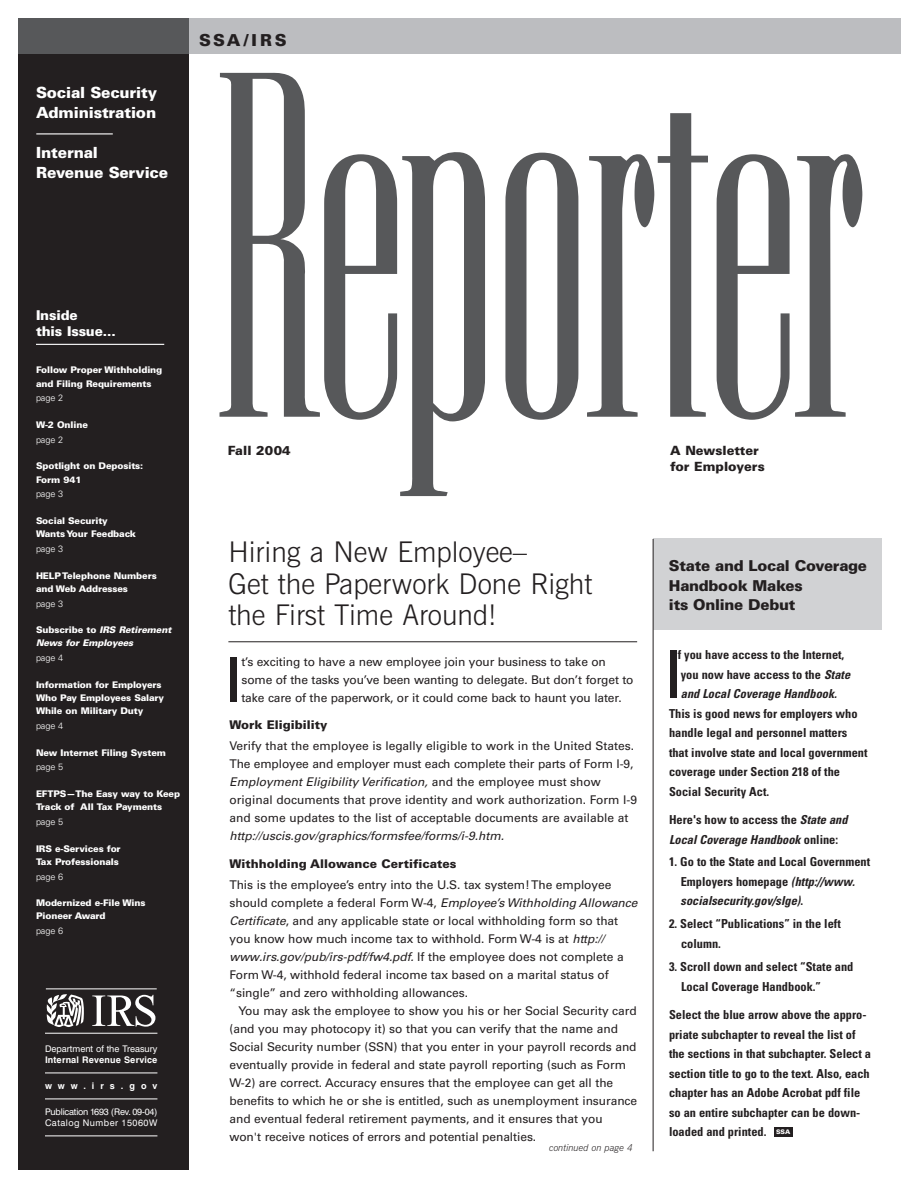
<style>
.page{position:relative;width:918px;height:1188px;background:#fff}
.page>*{position:absolute;margin:0;border:0;box-sizing:border-box;transform-origin:0 0}
.t1{font:428.7px "Ultra Condensed Serif";letter-spacing:-.03em;color:#57585a}
.t2{font:condensed 66.3px "Univers";color:#231f20}
.t3{font:61.8px "Univers";color:#231f20}
.t4{font:300 28.5px/31.5px "News Gothic BT";color:#231f20}
.t5{font:900 16.5px "Univers";letter-spacing:.145em;color:#231f20}
.t6{font:900 15.3px/20.2px "Univers";letter-spacing:-.015em;color:#fff}
.t7{font:900 15px/19.5px "Univers";letter-spacing:-.02em;color:#231f20}
.t8{font:900 13.5px/16.5px "Univers";letter-spacing:-.015em;color:#fff}
.t9{font:900 12.75px/16.5px "Univers";color:#231f20}
.t10{font:700 condensed 12.3px/19.5px "Univers";color:#231f20}
.t11{font:italic 700 condensed 12.3px/19.5px "Univers";color:#231f20}
.t12{font:12px/18px "Univers";letter-spacing:-.005em;color:#231f20}
.t13{font:italic 12px "Univers";color:#231f20}
.t14{font:900 12px "Univers";color:#231f20}
.t15{font:italic 300 9.45px "News Gothic BT";color:#231f20}
.t16{font:900 9.15px/13.2px "Univers";letter-spacing:-.015em;color:#fff}
.t17{font:9.15px/10.9px "Swiss 721 BT";color:#fff}
.t18{font:300 9.15px "Univers";letter-spacing:-.01em;color:#fff}
.t19{font:italic 900 9.15px/13.2px "Univers";letter-spacing:-.015em;color:#fff}
.t20{font:700 9.15px "Swiss 721 BT";letter-spacing:.015em;color:#fff}
.t21{font:700 9.15px "Swiss 721 BT";letter-spacing:.655em;color:#fff}
.t22{font:900 6.3px "Univers";color:#fff}
.s1{font-style:normal}
.s2{font-style:italic}
</style>
<div class="page">
<div style="left:18px;top:18px;width:171px;height:1152px;background:#231f20"></div>
<hr style="left:36px;top:133px;width:77px;height:1px;background:#fff">
<div style="left:189px;top:18px;width:711px;height:36px;background:#bcbdc0"></div>
<svg style="left:92px;top:995px;width:63px;height:32px"></svg>
<svg style="left:46px;top:994px;width:38px;height:33px"></svg>
<hr style="left:46px;top:988px;width:111px;height:1px;background:#fff">
<hr style="left:45px;top:1033px;width:112px;height:1px;background:#fff">
<hr style="left:45px;top:1072px;width:112px;height:1px;background:#fff">
<hr style="left:45px;top:1098px;width:112px;height:1px;background:#fff">
<hr style="left:45px;top:1135px;width:112px;height:1px;background:#fff">
<div style="left:18px;top:18px;width:171px;height:36px;background:#57585a"></div>
<div style="left:653px;top:539px;width:229px;height:91px;background:#d1d2d4"></div>
<hr style="left:653px;top:539px;width:1px;height:612px;background:#231f20">
<hr style="left:228px;top:642px;width:409px;height:1px;background:#231f20">
<hr style="left:36px;top:344px;width:128px;height:1px;background:#fff">
<div style="left:774px;top:1127px;width:18px;height:10px;background:#231f20"></div>
<p class="t6" style="left:36px;top:84px;width:122px">Social Security<br>Administration</p>
<p class="t6" style="left:36px;top:144px;width:133px">Internal<br>Revenue Service</p>
<p class="t8" style="left:36px;top:308px;width:82px">Inside<br>this Issue...</p>
<p class="t16" style="left:36px;top:364px;width:128px">Follow Proper Withholding and Filing Requirements</p>
<p class="t18" style="left:36px;top:395px;width:29px">page 2</p>
<p class="t16" style="left:36px;top:419px;width:54px">W-2 Online</p>
<p class="t18" style="left:36px;top:436px;width:29px">page 2</p>
<p class="t16" style="left:36px;top:460px;width:109px">Spotlight on Deposits:<br>Form 941</p>
<p class="t18" style="left:36px;top:491px;width:29px">page 3</p>
<p class="t16" style="left:36px;top:515px;width:101px">Social Security<br>Wants Your Feedback</p>
<p class="t18" style="left:36px;top:545px;width:29px">page 3</p>
<p class="t16" style="left:36px;top:570px;width:122px">HELP Telephone Numbers and Web Addresses</p>
<p class="t18" style="left:36px;top:600px;width:29px">page 3</p>
<p class="t19" style="left:36px;top:624px;width:137px"><span class="s1">Subscribe to</span> IRS Retirement<br>News for Employees</p>
<p class="t18" style="left:36px;top:655px;width:29px">page 4</p>
<p class="t16" style="left:36px;top:679px;width:129px">Information for Employers<br>Who Pay Employees Salary<br>While on Military Duty</p>
<p class="t18" style="left:36px;top:722px;width:29px">page 4</p>
<p class="t16" style="left:36px;top:747px;width:132px">New Internet Filing System</p>
<p class="t18" style="left:36px;top:764px;width:29px">page 5</p>
<p class="t16" style="left:36px;top:788px;width:146px">EFTPS—The Easy way to Keep<br>Track of All Tax Payments</p>
<p class="t18" style="left:36px;top:818px;width:29px">page 5</p>
<p class="t16" style="left:36px;top:843px;width:86px">IRS e-Services for<br>Tax Professionals</p>
<p class="t18" style="left:36px;top:873px;width:29px">page 6</p>
<p class="t16" style="left:36px;top:897px;width:111px">Modernized e-File Wins<br>Pioneer Award</p>
<p class="t18" style="left:36px;top:928px;width:29px">page 6</p>
<p class="t17" style="left:45px;top:1044px;width:114px">Department of the Treasury</p>
<p class="t20" style="left:45px;top:1056px;width:114px">Internal Revenue Service</p>
<p class="t21" style="left:45px;top:1082px;width:114px">www.irs.gov</p>
<p class="t17" style="left:45px;top:1107px;width:114px">Publication 1693 (Rev. 09-04)<br>Catalog Number 15060W</p>
<h3 class="t5" style="left:199px;top:34px;width:89px">SSA/IRS</h3>
<h1 class="t1" style="left:209px;top:54px;width:664px">Reporter</h1>
<p class="t9" style="left:228px;top:443px;width:64px">Fall 2004</p>
<p class="t9" style="left:670px;top:443px;width:96px">A Newsletter for Employers</p>
<h3 class="t4" style="left:228px;top:539px;width:365px">Hiring a New Employee–<br>Get the Paperwork Done Right the First Time Around!</h3>
<h3 class="t3" style="left:225px;top:657px;width:19px">I</h3>
<p class="t12" style="left:241px;top:653px;width:394px">t’s exciting to have a new employee join your business to take on some of the tasks you’ve been wanting to delegate. But don’t forget to take care of the paperwork, or it could come back to haunt you later.</p>
<p class="t14" style="left:229px;top:721px;width:100px">Work Eligibility</p>
<p class="t12" style="left:229px;top:738px;width:409px">Verify that the employee is legally eligible to work in the United States.<br>The employee and employer must each complete their parts of Form I-9, <span class="s2">Employment Eligibility Verification,</span> and the employee must show original documents that prove identity and work authorization. Form I-9 and some updates to the list of acceptable documents are available at</p>
<p class="t13" style="left:229px;top:832px;width:276px">http://uscis.gov/graphics/formsfee/forms/i-9.htm.</p>
<p class="t14" style="left:229px;top:859px;width:229px">Withholding Allowance Certificates</p>
<p class="t12" style="left:229px;top:877px;width:410px">This is the employee’s entry into the U.S. tax system! The employee should complete a federal Form W-4, <span class="s2">Employee’s Withholding Allowance Certificate</span>, and any applicable state or local withholding form so that you know how much income tax to withhold. Form W-4 is at <span class="s2">http:// www.irs.gov/pub/irs-pdf/fw4.pdf.</span> If the employee does not complete a Form W-4, withhold federal income tax based on a marital status of “single” and zero withholding allowances.</p>
<p class="t12" style="left:229px;top:1003px;width:409px;text-indent:9px">You may ask the employee to show you his or her Social Security card (and you may photocopy it) so that you can verify that the name and Social Security number (SSN) that you enter in your payroll records and eventually provide in federal and state payroll reporting (such as Form W-2) are correct. Accuracy ensures that the employee can get all the benefits to which he or she is entitled, such as unemployment insurance and eventual federal retirement payments, and it ensures that you won't receive notices of errors and potential penalties.</p>
<p class="t15" style="left:549px;top:1145px;width:85px">continued on page 4</p>
<p class="t7" style="left:669px;top:558px;width:200px">State and Local Coverage<br>Handbook Makes<br>its Online Debut</p>
<h2 class="t2" style="left:664px;top:650px;width:20px">I</h2>
<p class="t10" style="left:678px;top:646px;width:174px">f you have access to the Internet, you now have access to the <span class="s2">State and Local Coverage Handbook.</span></p>
<p class="t10" style="left:669px;top:705px;width:200px">This is good news for employers who handle legal and personnel matters that involve state and local government coverage under Section 218 of the<br>Social Security Act.</p>
<p class="t11" style="left:669px;top:811px;width:180px"><span class="s1">Here's how to access the</span> State and<br>Local Coverage Handbook <span class="s1">online:</span></p>
<p class="t10" style="left:681px;top:853px;width:191px;text-indent:-12px">1. Go to the State and Local Government<br>Employers homepage <span class="s2">(http://www. socialsecurity.gov/slge)</span>.</p>
<p class="t10" style="left:681px;top:916px;width:161px;text-indent:-12px">2. Select “Publications” in the left column.</p>
<p class="t10" style="left:681px;top:958px;width:174px;text-indent:-12px">3. Scroll down and select “State and<br>Local Coverage Handbook.”</p>
<p class="t10" style="left:669px;top:1006px;width:204px">Select the blue arrow above the appro&shy;priate subchapter to reveal the list of the sections in that subchapter. Select a section title to go to the text. Also, each chapter has an Adobe Acrobat pdf file so an entire subchapter can be down&shy;loaded and printed.</p>
<p class="t22" style="left:776px;top:1130px;width:16px">SSA</p>
</div>
